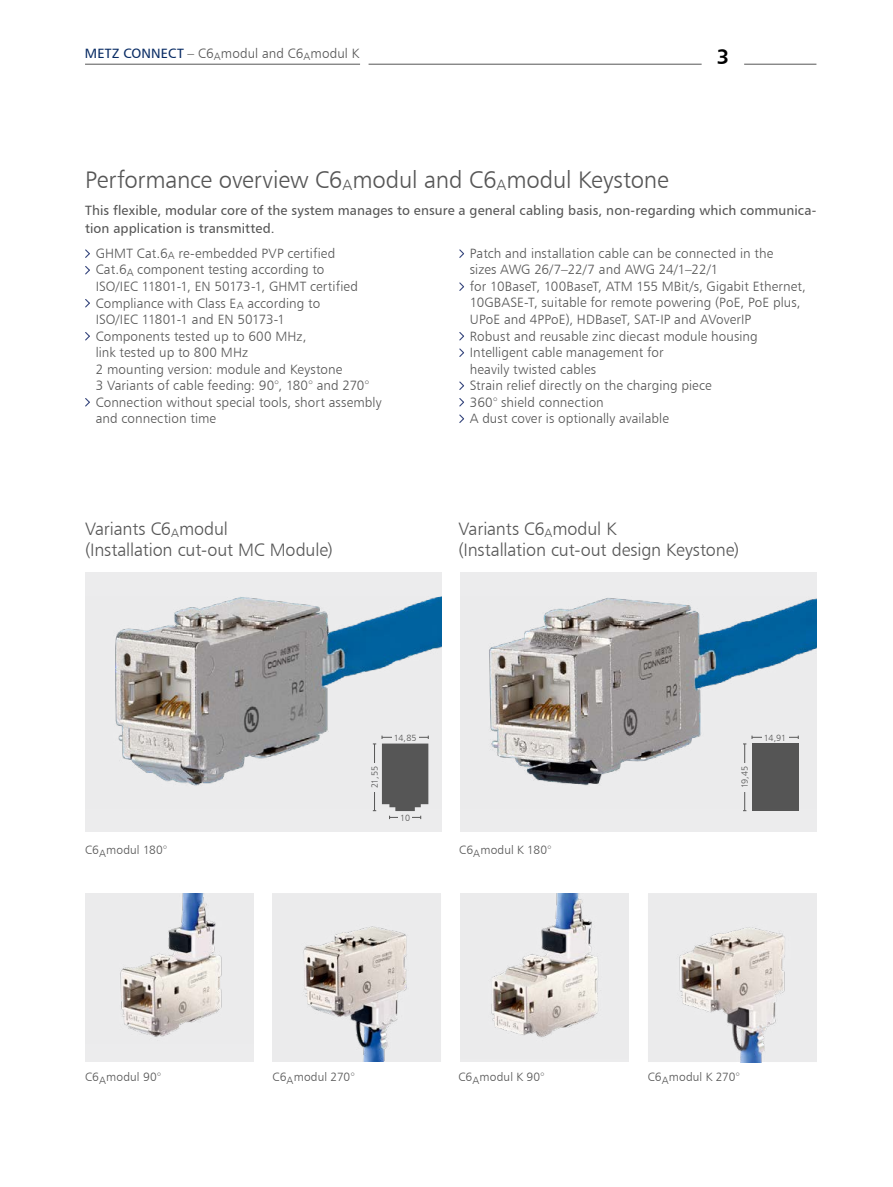
<style>
.page{position:relative;width:893px;height:1187px;background:#fff}
.page>*{position:absolute;margin:0;border:0;box-sizing:border-box;transform-origin:0 0}
.t1{font:24px "Humanist 777 BT Light B";letter-spacing:-.01em;color:#565656}
.t2{font:21px "Humanist 777 BT Bold B";color:#000}
.t3{font:18px/21px "Humanist 777 BT Light B";letter-spacing:-.01em;color:#565656}
.t4{font:13.5px/16.5px "Humanist 777 BT Light B";letter-spacing:.005em;color:#565656}
.t5{font:13.5px/18px "Humanist 777 BT Roman B";letter-spacing:.005em;color:#565656}
.t6{font:12px "Humanist 777 BT Light B";letter-spacing:.01em;color:#565656}
.t7{font:9px "Humanist 777 BT Light B";letter-spacing:-.025em;color:#565656}
.s1{font-family:"Humanist 777 BT Roman B";color:#072a63}
.s2{font-size:15px}
</style>
<div class="page">
<hr style="left:85px;top:64px;width:275px;height:1px;background:#565656">
<hr style="left:369px;top:64px;width:333px;height:1px;background:#565656">
<hr style="left:744px;top:64px;width:72px;height:1px;background:#565656">
<svg style="left:85px;top:249px;width:5px;height:9px"></svg>
<svg style="left:85px;top:266px;width:5px;height:9px"></svg>
<svg style="left:85px;top:299px;width:5px;height:9px"></svg>
<svg style="left:85px;top:332px;width:5px;height:9px"></svg>
<svg style="left:85px;top:398px;width:5px;height:9px"></svg>
<svg style="left:459px;top:249px;width:5px;height:9px"></svg>
<svg style="left:459px;top:282px;width:5px;height:9px"></svg>
<svg style="left:459px;top:332px;width:5px;height:9px"></svg>
<svg style="left:459px;top:348px;width:5px;height:9px"></svg>
<svg style="left:459px;top:381px;width:5px;height:9px"></svg>
<svg style="left:459px;top:398px;width:5px;height:9px"></svg>
<svg style="left:459px;top:414px;width:5px;height:9px"></svg>
<div style="left:85px;top:893px;width:169px;height:169px;background:#ececed"></div>
<img style="left:120px;top:893px;width:102px;height:144px">
<div style="left:460px;top:893px;width:169px;height:169px;background:#ececed"></div>
<img style="left:491px;top:893px;width:108px;height:144px">
<img style="left:273px;top:894px;width:168px;height:167px">
<img style="left:648px;top:894px;width:168px;height:168px">
<div style="left:460px;top:572px;width:356px;height:259px;background:#ececed"></div>
<div style="left:85px;top:572px;width:356px;height:259px;background:#ececed"></div>
<img style="left:85px;top:596px;width:356px;height:212px">
<div style="left:752px;top:743px;width:47px;height:68px;background:#565656"></div>
<img style="left:460px;top:596px;width:356px;height:212px">
<hr style="left:752px;top:736px;width:46px;height:1px;background:#565656">
<hr style="left:374px;top:743px;width:1px;height:67px;background:#565656">
<hr style="left:744px;top:743px;width:1px;height:67px;background:#565656">
<svg style="left:382px;top:735px;width:47px;height:84px;background:#717171"></svg>
<div style="left:392px;top:733px;width:26px;height:8px;background:#ececed"></div>
<div style="left:762px;top:733px;width:26px;height:8px;background:#ececed"></div>
<div style="left:370px;top:763px;width:8px;height:28px;background:#ececed"></div>
<div style="left:740px;top:763px;width:8px;height:28px;background:#ececed"></div>
<div style="left:398px;top:813px;width:14px;height:8px;background:#ececed"></div>
<p class="t4" style="left:85px;top:45px;width:276px"><span class="s1">METZ CONNECT</span> – C6<sub>A</sub>modul and C6<sub>A</sub>modul K</p>
<h2 class="t2" style="left:717px;top:43px;width:14px">3</h2>
<h1 class="t1" style="left:85px;top:165px;width:585px">Performance overview C6<span class="s2">A</span>modul and C6<span class="s2">A</span>modul Keystone</h1>
<p class="t5" style="left:85px;top:201px;width:733px">This flexible, modular core of the system manages to ensure a general cabling basis, non-regarding which communica&shy;tion application is transmitted.</p>
<p class="t4" style="left:96px;top:245px;width:287px">GHMT Cat.6<sub>A</sub> re-embedded PVP certified<br>Cat.6<sub>A</sub> component testing according to<br>ISO/IEC 11801-1, EN 50173-1, GHMT certified Compliance with Class E<sub>A</sub> according to<br>ISO/IEC 11801-1 and EN 50173-1<br>Components tested up to 600 MHz,<br>link tested up to 800 MHz<br>2 mounting version: module and Keystone<br>3 Variants of cable feeding: 90°, 180° and 270° Connection without special tools, short assembly and connection time</p>
<p class="t4" style="left:470px;top:245px;width:337px">Patch and installation cable can be connected in the<br>sizes AWG 26/7–22/7 and AWG 24/1–22/1<br>for 10BaseT, 100BaseT, ATM 155 MBit/s, Gigabit Ethernet, 10GBASE-T, suitable for remote powering (PoE, PoE plus, UPoE and 4PPoE), HDBaseT, SAT-IP and AVoverIP<br>Robust and reusable zinc diecast module housing Intelligent cable management for<br>heavily twisted cables<br>Strain relief directly on the charging piece<br>360° shield connection<br>A dust cover is optionally available</p>
<h3 class="t3" style="left:85px;top:518px;width:249px">Variants C6<sub>A</sub>modul<br>(Installation cut-out MC Module)</h3>
<h3 class="t3" style="left:458px;top:518px;width:282px">Variants C6<sub>A</sub>modul K<br>(Installation cut-out design Keystone)</h3>
<p class="t7" style="left:394px;top:732px;width:24px">14,85</p>
<p class="t7" style="left:764px;top:732px;width:24px">14,91</p>
<p class="t6" style="left:85px;top:842px;width:84px">C6<sub>A</sub>modul 180°</p>
<p class="t7" style="left:369px;top:788px;width:24px;rotate:-90deg">21,55</p>
<p class="t7" style="left:739px;top:788px;width:24px;rotate:-90deg">19,45</p>
<p class="t7" style="left:400px;top:811px;width:11px">10</p>
<p class="t6" style="left:459px;top:842px;width:94px">C6<sub>A</sub>modul K 180°</p>
<p class="t6" style="left:85px;top:1069px;width:78px">C6<sub>A</sub>modul 90°</p>
<p class="t6" style="left:273px;top:1069px;width:84px">C6<sub>A</sub>modul 270°</p>
<p class="t6" style="left:648px;top:1069px;width:94px">C6<sub>A</sub>modul K 270°</p>
<p class="t6" style="left:458px;top:1069px;width:88px">C6<sub>A</sub>modul K 90°</p>
</div>
